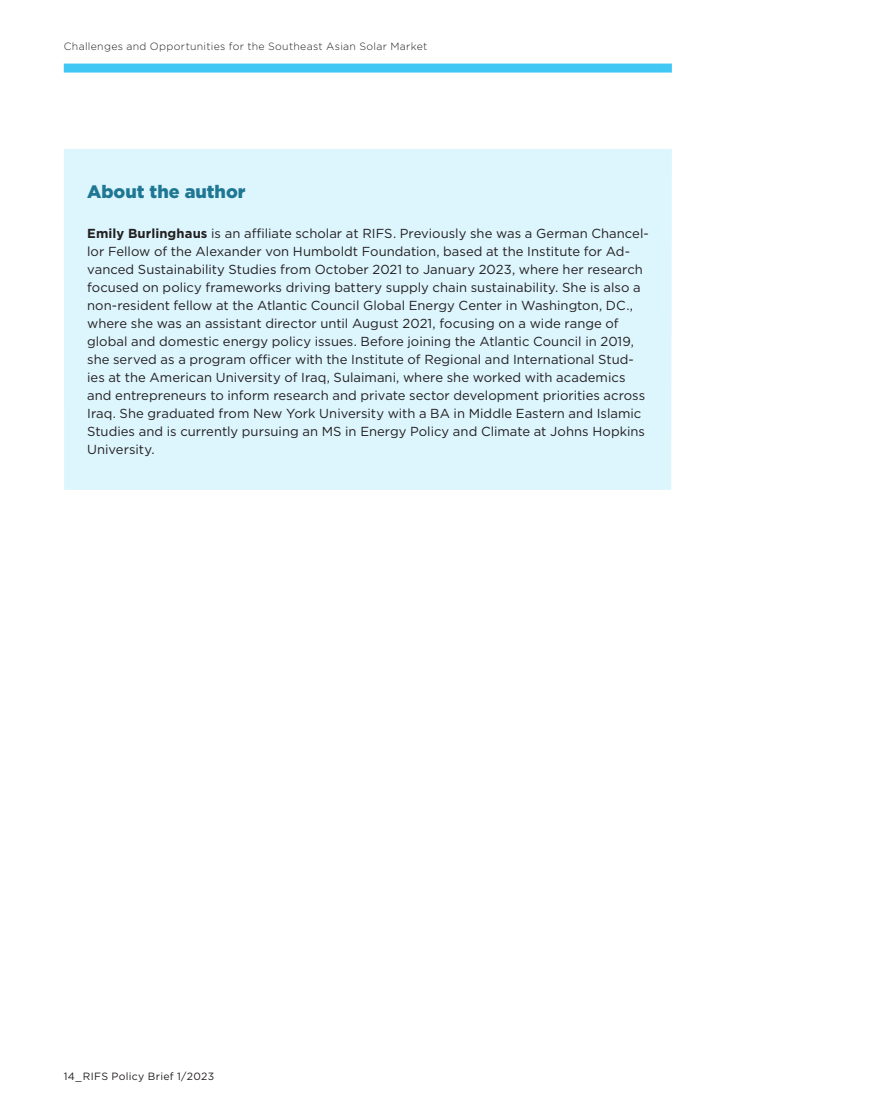
<style>
.page{position:relative;width:893px;height:1106px;background:#fff}
.page>*{position:absolute;margin:0;border:0;box-sizing:border-box;transform-origin:0 0}
.t1{font:900 18px "Gotham";color:#1e7793}
.t2{font:13.05px/18px "Gotham";color:#231f20}
.t3{font:300 10.5px "Gotham";letter-spacing:.03em;color:#231f20}
.t4{font:10.5px "Gotham";letter-spacing:.03em;color:#231f20}
.s1{font-weight:700}
</style>
<div class="page">
<div style="left:64px;top:64px;width:608px;height:9px;background:#40c7f4"></div>
<div style="left:64px;top:149px;width:608px;height:341px;background:#ddf5fd"></div>
<p class="t3" style="left:64px;top:40px;width:365px">Challenges and Opportunities for the Southeast Asian Solar Market</p>
<h1 class="t1" style="left:87px;top:180px;width:160px">About the author</h1>
<p class="t2" style="left:87px;top:224px;width:563px"><span class="s1">Emily Burlinghaus</span> is an affiliate scholar at RIFS. Previously she was a German Chancel&shy;lor Fellow of the Alexander von Humboldt Foundation, based at the Institute for Ad&shy;vanced Sustainability Studies from October 2021 to January 2023, where her research focused on policy frameworks driving battery supply chain sustainability. She is also a non-resident fellow at the Atlantic Council Global Energy Center in Washington, DC., where she was an assistant director until August 2021, focusing on a wide range of global and domestic energy policy issues. Before joining the Atlantic Council in 2019, she served as a program officer with the Institute of Regional and International Stud&shy;ies at the American University of Iraq, Sulaimani, where she worked with academics and entrepreneurs to inform research and private sector development priorities across Iraq. She graduated from New York University with a BA in Middle Eastern and Islamic Studies and is currently pursuing an MS in Energy Policy and Climate at Johns Hopkins University.</p>
<p class="t4" style="left:64px;top:1070px;width:152px">14_RIFS Policy Brief 1/2023</p>
</div>
